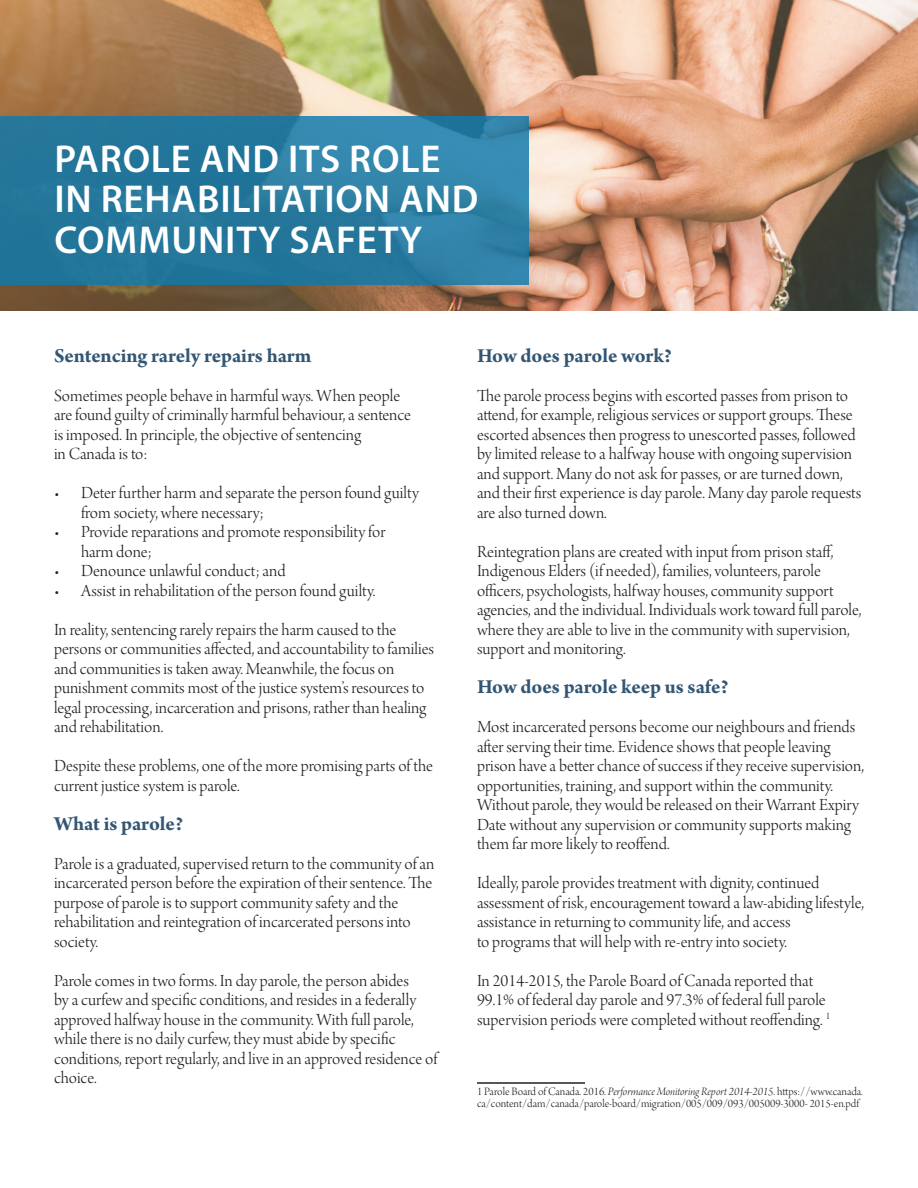
<style>
.page{position:relative;width:918px;height:1188px;background:#fff}
.page>*{position:absolute;margin:0;border:0;box-sizing:border-box;transform-origin:0 0}
.t1{font:600 39px/40.5px "Myriad Pro";letter-spacing:.02em;color:#fff}
.t2{font:700 21px "Arno Pro";letter-spacing:-.005em;color:#325673}
.t3{font:18px/19.5px "Arno Pro Light Display";color:#231f20}
.t4{font:12px/12px "Arno Pro Light Display";letter-spacing:-.005em;color:#231f20}
.s1{font-family:"Arno Pro Light Italic Display"}
</style>
<div class="page">
<img style="left:0;top:0;width:918px;height:310px">
<hr style="left:477px;top:1082px;width:108px;height:2px;background:#231f20">
<svg style="left:0;top:117px;width:528px;height:168px;fill:#25779b"></svg>
<p class="t1" style="left:54px;top:137px;width:426px">PAROLE AND ITS ROLE<br>IN REHABILITATION AND<br>COMMUNITY SAFETY</p>
<p class="t2" style="left:54px;top:344px;width:259px">Sentencing rarely repairs harm</p>
<p class="t3" style="left:54px;top:387px;width:348px">Sometimes people behave in harmful ways. When people</p>
<p class="t3" style="left:54px;top:407px;width:359px">are found guilty of criminally harmful behaviour, a sentence</p>
<p class="t3" style="left:54px;top:426px;width:309px">is imposed. In principle, the objective of sentencing</p>
<p class="t3" style="left:54px;top:446px;width:95px">in Canada is to:</p>
<p class="t3" style="left:81px;top:485px;width:339px;text-indent:-27px">• Deter further harm and separate the person found guilty from society, where necessary;</p>
<p class="t3" style="left:81px;top:524px;width:306px;text-indent:-27px">• Provide reparations and promote responsibility for harm done;</p>
<p class="t3" style="left:54px;top:563px;width:233px">• Denounce unlawful conduct; and</p>
<p class="t3" style="left:54px;top:582px;width:323px">• Assist in rehabilitation of the person found guilty.</p>
<p class="t3" style="left:54px;top:621px;width:382px">In reality, sentencing rarely repairs the harm caused to the persons or communities affected, and accountability to families and communities is taken away. Meanwhile, the focus on punishment commits most of the justice system’s resources to legal processing, incarceration and prisons, rather than healing and rehabilitation.</p>
<p class="t3" style="left:54px;top:758px;width:380px">Despite these problems, one of the more promising parts of the current justice system is parole.</p>
<p class="t2" style="left:54px;top:812px;width:131px">What is parole?</p>
<p class="t3" style="left:54px;top:855px;width:382px;text-align:justify">Parole is a graduated, supervised return to the community of an incarcerated person before the expiration of their sentence. The purpose of parole is to support community safety and the</p>
<p class="t3" style="left:54px;top:914px;width:358px">rehabilitation and reintegration of incarcerated persons into society.</p>
<p class="t3" style="left:54px;top:972px;width:385px">Parole comes in two forms. In day parole, the person abides<br>by a curfew and specific conditions, and resides in a federally approved halfway house in the community. With full parole, while there is no daily curfew, they must abide by specific conditions, report regularly, and live in an approved residence of choice.</p>
<p class="t2" style="left:477px;top:344px;width:196px">How does parole work?</p>
<p class="t3" style="left:477px;top:387px;width:386px">The parole process begins with escorted passes from prison to attend, for example, religious services or support groups. These escorted absences then progress to unescorted passes, followed by limited release to a halfway house with ongoing supervision and support. Many do not ask for passes, or are turned down, and their first experience is day parole. Many day parole requests are also turned down.</p>
<p class="t3" style="left:477px;top:543px;width:386px">Reintegration plans are created with input from prison staff, Indigenous Elders (if needed), families, volunteers, parole officers, psychologists, halfway houses, community support agencies, and the individual. Individuals work toward full parole, where they are able to live in the community with supervision,</p>
<p class="t3" style="left:477px;top:641px;width:150px">support and monitoring.</p>
<p class="t2" style="left:477px;top:675px;width:253px">How does parole keep us safe?</p>
<p class="t3" style="left:477px;top:719px;width:380px">Most incarcerated persons become our neighbours and friends</p>
<p class="t3" style="left:477px;top:738px;width:389px">after serving their time. Evidence shows that people leaving prison have a better chance of success if they receive supervision, opportunities, training, and support within the community.<br>Without parole, they would be released on their Warrant Expiry Date without any supervision or community supports making them far more likely to reoffend.</p>
<p class="t3" style="left:477px;top:875px;width:388px">Ideally, parole provides treatment with dignity, continued assessment of risk, encouragement toward a law-abiding lifestyle, assistance in returning to community life, and access</p>
<p class="t3" style="left:477px;top:933px;width:311px">to programs that will help with re-entry into society.</p>
<p class="t3" style="left:477px;top:972px;width:355px">In 2014-2015, the Parole Board of Canada reported that<br>99.1% of federal day parole and 97.3% of federal full parole supervision periods were completed without reoffending. <sup>1</sup></p>
<p class="t4" style="left:477px;top:1086px;width:387px">1 Parole Board of Canada. 2016. <span class="s1">Performance Monitoring Report 2014-2015</span>. https://www.canada. ca/content/dam/canada/parole-board/migration/005/009/093/005009-3000- 2015-en.pdf</p>
</div>
